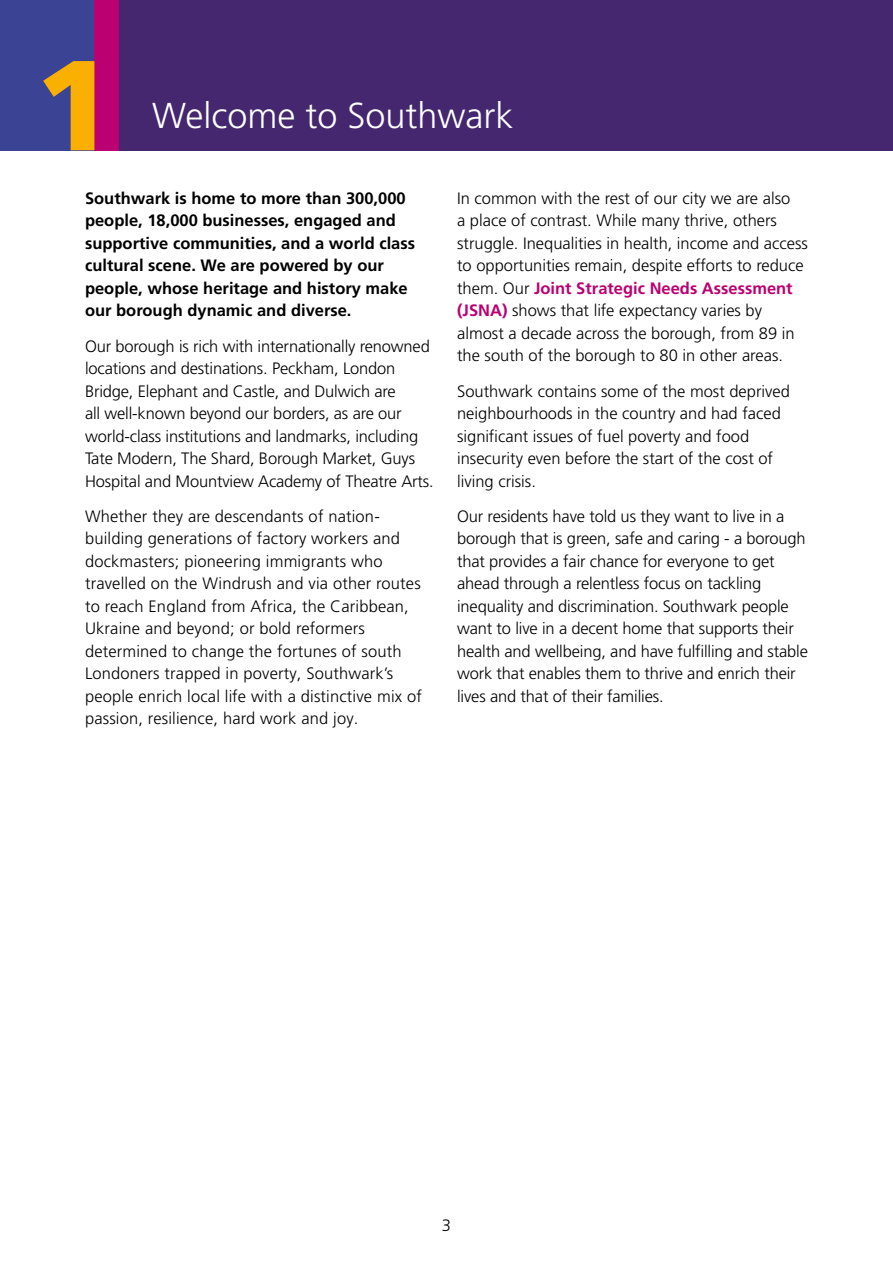
<style>
.page{position:relative;width:893px;height:1263px;background:#fff}
.page>*{position:absolute;margin:0;border:0;box-sizing:border-box;transform-origin:0 0}
.Header_1{font:900 127.8px "Frutiger LT Pro";color:#f9b000}
.Header_1-2{font:300 36px "Frutiger LT Pro";color:#fff}
.Body_copy{font:300 16.5px/22.5px "Frutiger LT Pro";color:#000}
.Intro_para{font:700 16.5px/22.5px "Frutiger LT Pro";color:#000}
.s1{font-weight:700;color:#bb0071}
</style>
<div class="page">
<div style="left:95px;top:0;width:798px;height:150px;background:#44276e"></div>
<div style="left:0;top:0;width:94px;height:150px;background:#3b4395"></div>
<div style="left:94px;top:0;width:24px;height:150px;background:#bb0071"></div>
<p class="Header_1" style="left:35px;top:28px;width:80px">1</p>
<p class="Header_1-2" style="left:152px;top:94px;width:363px">Welcome to Southwark</p>
<p class="Intro_para" style="left:85px;top:187px;width:332px">Southwark is home to more than 300,000 people, 18,000 businesses, engaged and supportive communities, and a world class cultural scene. We are powered by our people, whose heritage and history make our borough dynamic and diverse.</p>
<p class="Body_copy" style="left:85px;top:335px;width:350px">Our borough is rich with internationally renowned locations and destinations. Peckham, London Bridge, Elephant and Castle, and Dulwich are<br>all well-known beyond our borders, as are our world-class institutions and landmarks, including Tate Modern, The Shard, Borough Market, Guys Hospital and Mountview Academy of Theatre Arts.</p>
<p class="Body_copy" style="left:85px;top:505px;width:338px">Whether they are descendants of nation&shy;building generations of factory workers and dockmasters; pioneering immigrants who travelled on the Windrush and via other routes to reach England from Africa, the Caribbean, Ukraine and beyond; or bold reformers determined to change the fortunes of south Londoners trapped in poverty, Southwark’s people enrich local life with a distinctive mix of passion, resilience, hard work and joy.</p>
<p class="Body_copy" style="left:457px;top:187px;width:352px">In common with the rest of our city we are also<br>a place of contrast. While many thrive, others struggle. Inequalities in health, income and access to opportunities remain, despite efforts to reduce them. Our <span class="s1">Joint Strategic Needs Assessment (JSNA)</span> shows that life expectancy varies by almost a decade across the borough, from 89 in the south of the borough to 80 in other areas.</p>
<p class="Body_copy" style="left:457px;top:380px;width:334px">Southwark contains some of the most deprived neighbourhoods in the country and had faced significant issues of fuel poverty and food insecurity even before the start of the cost of living crisis.</p>
<p class="Body_copy" style="left:457px;top:505px;width:352px">Our residents have told us they want to live in a borough that is green, safe and caring - a borough that provides a fair chance for everyone to get ahead through a relentless focus on tackling inequality and discrimination. Southwark people want to live in a decent home that supports their health and wellbeing, and have fulfilling and stable work that enables them to thrive and enrich their lives and that of their families.</p>
<p class="Body_copy" style="left:442px;top:1214px;width:11px">3</p>
</div>
